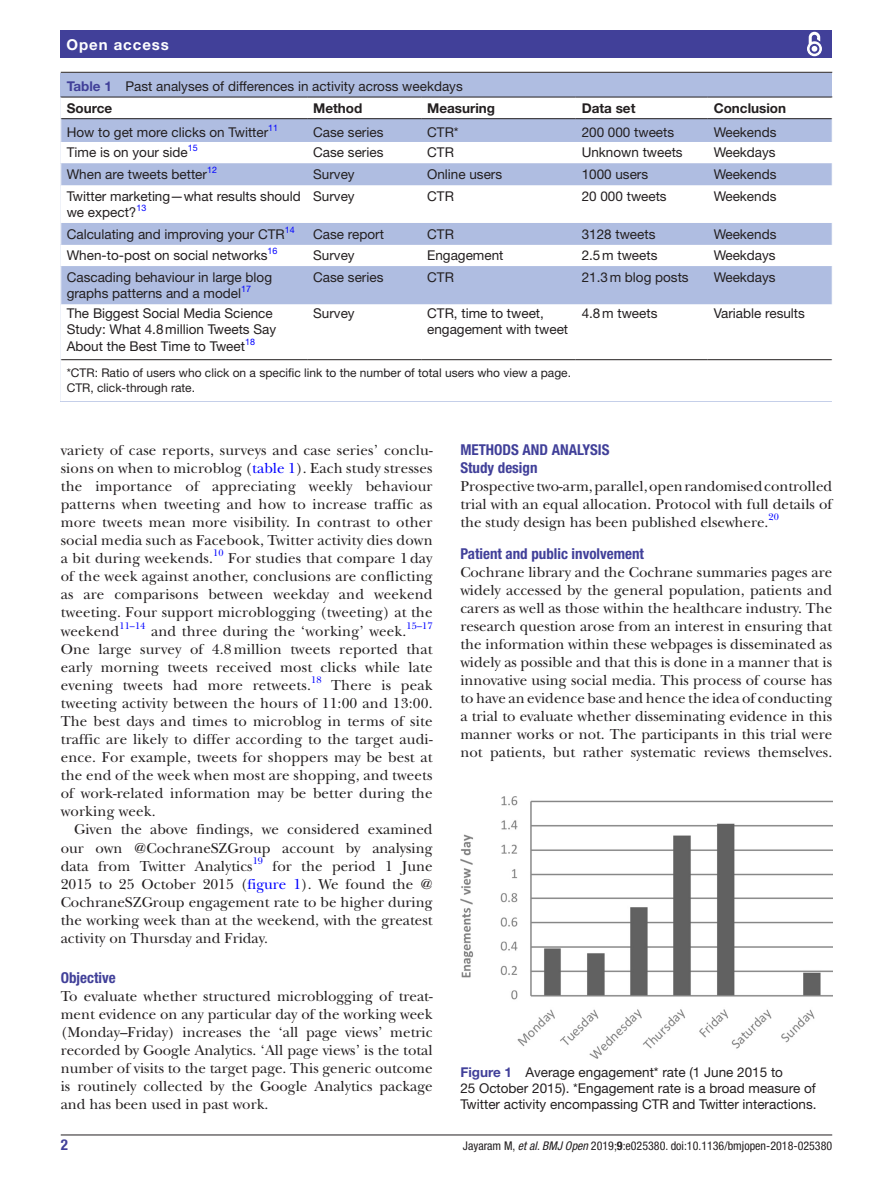
<style>
.page{position:relative;width:893px;height:1191px;background:#fff}
.page>*{position:absolute;margin:0;border:0;box-sizing:border-box;transform-origin:0 0}
.t1{font:15px/18px "New Baskerville";color:#231f20;text-align:justify}
.t2{font:700 condensed 15px/18px "Helvetica Neue LT Std";color:#414099}
.t3{font:700 15px "Helvetica Neue LT Std";letter-spacing:.065em;color:#fff}
.t4{font:13.5px/16.2px "Helvetica Neue LT Std";color:#231f20}
.t5{font:700 13.5px "Helvetica Neue LT Std";color:#231f20}
.t6{font:12px/15px "Helvetica Neue LT Std";color:#231f20}
.t7{font:condensed 12px "Helvetica Neue LT Std";color:#231f20}
.t8{font:9.9px "New Baskerville";letter-spacing:.01em;color:#00f}
.t9{font:9px "Helvetica Neue LT Std";color:#00f}
.s1{font-weight:700;color:#414099}
.s2{font-weight:700}
.s3{color:#00f}
.s4{font-style:italic}
</style>
<div class="page">
<hr style="left:61px;top:1134px;width:771px;height:1px;background:#231f20">
<div style="left:61px;top:31px;width:771px;height:27px;background:#414099"></div>
<svg style="left:807px;top:31px;width:15px;height:26px"></svg>
<div style="left:61px;top:73px;width:771px;height:328px;background:#afbde1"></div>
<hr style="left:61px;top:72px;width:771px;height:1px;background:#231f20">
<div style="left:61px;top:98px;width:771px;height:303px;background:#fff"></div>
<svg style="left:61px;top:119px;width:771px;height:185px"></svg>
<hr style="left:61px;top:97px;width:246px;height:1px;background:#231f20">
<hr style="left:61px;top:118px;width:246px;height:1px;background:#231f20">
<hr style="left:307px;top:97px;width:114px;height:1px;background:#231f20">
<hr style="left:307px;top:118px;width:114px;height:1px;background:#231f20">
<hr style="left:421px;top:97px;width:155px;height:1px;background:#231f20">
<hr style="left:421px;top:118px;width:155px;height:1px;background:#231f20">
<hr style="left:576px;top:97px;width:132px;height:1px;background:#231f20">
<hr style="left:576px;top:118px;width:132px;height:1px;background:#231f20">
<hr style="left:708px;top:97px;width:124px;height:1px;background:#231f20">
<hr style="left:708px;top:118px;width:124px;height:1px;background:#231f20">
<hr style="left:307px;top:359px;width:114px;height:1px;background:#231f20">
<hr style="left:421px;top:359px;width:155px;height:1px;background:#231f20">
<hr style="left:576px;top:359px;width:132px;height:1px;background:#231f20">
<hr style="left:708px;top:359px;width:124px;height:1px;background:#231f20">
<hr style="left:61px;top:359px;width:246px;height:1px;background:#231f20">
<svg style="left:60px;top:97px;width:1px;height:88px"></svg>
<svg style="left:60px;top:223px;width:1px;height:43px"></svg>
<hr style="left:67px;top:376px;width:765px;height:2px;background:#fff">
<hr style="left:67px;top:391px;width:765px;height:2px;background:#fff">
<img style="left:460px;top:796px;width:372px;height:263px">
<p class="t3" style="left:66px;top:35px;width:104px">Open access</p>
<p class="t4" style="left:67px;top:75px;width:398px;line-height:22px"><span class="s1">Table 1</span> Past analyses of differences in activity across weekdays<br><span class="s2">Source</span></p>
<p class="t5" style="left:313px;top:99px;width:51px">Method</p>
<p class="t5" style="left:427px;top:99px;width:69px">Measuring</p>
<p class="t5" style="left:582px;top:99px;width:55px">Data set</p>
<p class="t5" style="left:714px;top:99px;width:74px">Conclusion</p>
<p class="t4" style="left:67px;top:124px;width:213px">How to get more clicks on Twitter<sup>11</sup></p>
<p class="t4" style="left:313px;top:124px;width:72px">Case series</p>
<p class="t4" style="left:427px;top:124px;width:33px">CTR*</p>
<p class="t4" style="left:582px;top:124px;width:94px">200 000 tweets</p>
<p class="t4" style="left:714px;top:124px;width:64px">Weekends</p>
<p class="t4" style="left:67px;top:144px;width:123px">Time is on your side</p>
<p class="t9" style="left:188px;top:143px;width:11px">15</p>
<p class="t4" style="left:313px;top:144px;width:72px">Case series</p>
<p class="t4" style="left:427px;top:144px;width:28px">CTR</p>
<p class="t4" style="left:582px;top:144px;width:102px">Unknown tweets</p>
<p class="t4" style="left:714px;top:144px;width:63px">Weekdays</p>
<p class="t4" style="left:67px;top:166px;width:142px">When are tweets better</p>
<p class="t9" style="left:207px;top:164px;width:11px">12</p>
<p class="t4" style="left:313px;top:166px;width:43px">Survey</p>
<p class="t4" style="left:427px;top:166px;width:77px">Online users</p>
<p class="t4" style="left:582px;top:166px;width:68px">1000 users</p>
<p class="t4" style="left:714px;top:166px;width:64px">Weekends</p>
<p class="t4" style="left:67px;top:188px;width:236px">Twitter marketing—what results should we expect?</p>
<p class="t4" style="left:313px;top:188px;width:43px">Survey</p>
<p class="t4" style="left:427px;top:188px;width:28px">CTR</p>
<p class="t4" style="left:582px;top:188px;width:87px">20 000 tweets</p>
<p class="t4" style="left:714px;top:188px;width:64px">Weekends</p>
<p class="t9" style="left:136px;top:202px;width:11px">13</p>
<p class="t4" style="left:67px;top:225px;width:220px">Calculating and improving your CTR</p>
<p class="t9" style="left:285px;top:224px;width:11px">14</p>
<p class="t4" style="left:313px;top:225px;width:72px">Case report</p>
<p class="t4" style="left:427px;top:225px;width:28px">CTR</p>
<p class="t4" style="left:582px;top:225px;width:75px">3128 tweets</p>
<p class="t4" style="left:714px;top:225px;width:64px">Weekends</p>
<p class="t4" style="left:67px;top:247px;width:202px">When-to-post on social networks</p>
<p class="t9" style="left:268px;top:246px;width:11px">16</p>
<p class="t4" style="left:313px;top:247px;width:43px">Survey</p>
<p class="t4" style="left:427px;top:247px;width:78px">Engagement</p>
<p class="t4" style="left:582px;top:247px;width:77px">2.5m tweets</p>
<p class="t4" style="left:714px;top:247px;width:63px">Weekdays</p>
<p class="t4" style="left:67px;top:269px;width:207px">Cascading behaviour in large blog graphs patterns and a model</p>
<p class="t4" style="left:313px;top:269px;width:72px">Case series</p>
<p class="t4" style="left:427px;top:269px;width:28px">CTR</p>
<p class="t4" style="left:582px;top:269px;width:108px">21.3m blog posts</p>
<p class="t4" style="left:714px;top:269px;width:63px">Weekdays</p>
<p class="t9" style="left:241px;top:283px;width:11px">17</p>
<p class="t4" style="left:313px;top:305px;width:43px">Survey</p>
<p class="t4" style="left:427px;top:305px;width:143px">CTR, time to tweet, engagement with tweet</p>
<p class="t4" style="left:582px;top:305px;width:77px">4.8m tweets</p>
<p class="t4" style="left:714px;top:305px;width:93px">Variable results</p>
<p class="t6" style="left:67px;top:365px;width:506px">*CTR: Ratio of users who click on a specific link to the number of total users who view a page.<br>CTR, click-through rate.</p>
<p class="t4" style="left:67px;top:305px;width:211px">The Biggest Social Media Science<br>Study: What 4.8million Tweets Say<br>About the Best Time to Tweet</p>
<p class="t9" style="left:245px;top:336px;width:11px">18</p>
<p class="t1" style="left:61px;top:441px;width:373px">variety of case reports, surveys and case series’ conclu&shy;sions on when to microblog (<span class="s3">table 1</span>). Each study stresses the importance of appreciating weekly behaviour patterns when tweeting and how to increase traffic as more tweets mean more visibility. In contrast to other social media such as Facebook, Twitter activity dies down a bit during weekends.</p>
<p class="t8" style="left:213px;top:547px;width:12px">10</p>
<p class="t1" style="left:61px;top:549px;width:373px;text-indent:167px">For studies that compare 1day of the week against another, conclusions are conflicting as are comparisons between weekday and weekend tweeting. Four support microblogging (tweeting) at the weekend</p>
<p class="t8" style="left:407px;top:620px;width:28px">15–17</p>
<p class="t1" style="left:61px;top:640px;width:373px">One large survey of 4.8 million tweets reported that early morning tweets received most clicks while late evening tweets had more retweets.<sup>18</sup></p>
<p class="t8" style="left:119px;top:620px;width:28px">11–14</p>
<p class="t1" style="left:151px;top:622px;width:257px">and three during the ‘working’ week.</p>
<p class="t1" style="left:61px;top:676px;width:373px;text-indent:270px">There is peak tweeting activity between the hours of 11:00 and 13:00.<br>The best days and times to microblog in terms of site traffic are likely to differ according to the target audi&shy;ence. For example, tweets for shoppers may be best at the end of the week when most are shopping, and tweets of work-related information may be better during the working week.</p>
<p class="t1" style="left:61px;top:820px;width:373px;text-indent:14px">Given the above findings, we considered examined our own @CochraneSZGroup account by analysing data from Twitter Analytics</p>
<p class="t8" style="left:253px;top:855px;width:12px">19</p>
<p class="t1" style="left:61px;top:857px;width:373px;text-indent:212px">for the period 1 June 2015 to 25 October 2015 (<span class="s3">figure 1</span>). We found the @ CochraneSZGroup engagement rate to be higher during the working week than at the weekend, with the greatest activity on Thursday and Friday.</p>
<p class="t2" style="left:61px;top:968px;width:56px">Objective</p>
<p class="t1" style="left:61px;top:986px;width:373px">To evaluate whether structured microblogging of treat&shy;ment evidence on any particular day of the working week (Monday–Friday) increases the ‘all page views’ metric recorded by Google Analytics. ‘All page views’ is the total number of visits to the target page. This generic outcome is routinely collected by the Google Analytics package and has been used in past work.</p>
<p class="t2" style="left:460px;top:440px;width:151px">Methods and analysis<br>Study design</p>
<p class="t1" style="left:460px;top:477px;width:373px">Prospective two-arm, parallel, open randomised controlled trial with an equal allocation. Protocol with full details of the study design has been published elsewhere.</p>
<p class="t8" style="left:768px;top:511px;width:12px">20</p>
<p class="t2" style="left:460px;top:544px;width:185px">Patient and public involvement</p>
<p class="t1" style="left:460px;top:563px;width:373px">Cochrane library and the Cochrane summaries pages are widely accessed by the general population, patients and carers as well as those within the healthcare industry. The research question arose from an interest in ensuring that the information within these webpages is disseminated as widely as possible and that this is done in a manner that is innovative using social media. This process of course has to have an evidence base and hence the idea of conducting a trial to evaluate whether disseminating evidence in this manner works or not. The participants in this trial were not patients, but rather systematic reviews themselves.</p>
<p class="t4" style="left:460px;top:1063px;width:358px"><span class="s1">Figure 1</span> Average engagement* rate (1 June 2015 to<br>25 October 2015). *Engagement rate is a broad measure of<br>Twitter activity encompassing CTR and Twitter interactions.</p>
<p class="t2" style="left:61px;top:1135px;width:9px">2</p>
<p class="t7" style="left:463px;top:1138px;width:371px">Jayaram M, <span class="s4">et al</span>. <span class="s4">BMJ Open</span> 2019;<span class="s2">9</span>:e025380. doi:10.1136/bmjopen-2018-025380</p>
</div>
